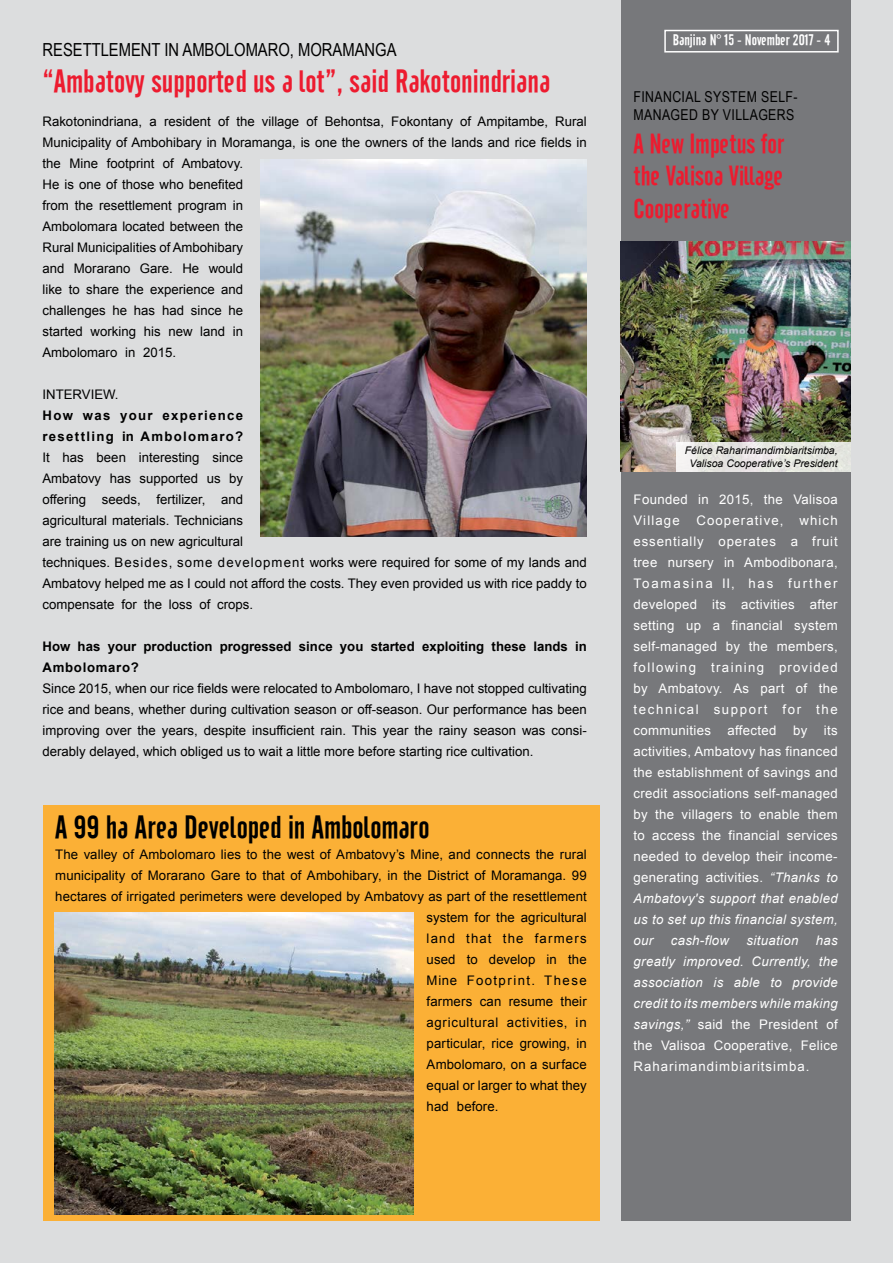
<style>
.page{position:relative;width:893px;height:1263px;background:#dcddde}
.page>*{position:absolute;margin:0;border:0;box-sizing:border-box;transform-origin:0 0}
.t1{font:31.5px "Cafeta";color:#ed1b2f}
.t2{font:31.5px "Cafeta";color:#000}
.t3{font:27px/32.4px "Cafeta";color:#ed1b2f;text-align:justify}
.t4{font:18px "Arial Narrow";color:#000}
.t5{font:15px/18px "Arial Narrow";letter-spacing:.025em;color:#000}
.t6{font:15px "Cafeta";color:#fff}
.t7{font:13.2px/21px "Arial";color:#000}
.t8{font:13.2px/21px "Arial";letter-spacing:.025em;color:#fff;text-align:justify}
.t9{font:italic 13.2px/21px "Arial";letter-spacing:.025em;color:#fff;text-align:justify}
.t10{font:700 13.2px/21px "Arial";color:#000}
.t11{font:700 13.2px/21px "Arial";letter-spacing:.1em;color:#000}
.t12{font:13.2px "Arial";letter-spacing:.05em;color:#000}
.t13{font:13.2px "Arial";letter-spacing:.11em;color:#000}
.t14{font:13.2px "Arial";letter-spacing:.09em;color:#000}
.t15{font:italic 10.5px/12.6px "Arial";color:#000;text-align:center}
.s1{font-style:italic}
.s2{font-style:normal}
</style>
<div class="page">
<div style="left:621px;top:0;width:229px;height:1220px;background:#77787b"></div>
<img style="left:621px;top:241px;width:229px;height:231px">
<img style="left:260px;top:159px;width:327px;height:378px">
<div style="left:43px;top:805px;width:556px;height:415px;background:#fbb036"></div>
<img style="left:54px;top:912px;width:360px;height:302px">
<svg style="left:676px;top:442px;width:174px;height:30px;fill:#e7e7e2"></svg>
<div style="left:664px;top:30px;width:175px;height:23px;border:2px solid #fff"></div>
<h3 class="t4" style="left:43px;top:36px;width:356px">RESETTLEMENT IN AM BOLOMARO, MORAMANGA</h3>
<h1 class="t1" style="left:43px;top:63px;width:509px">“Ambatovy supported us a lot”, said Rakotonindriana</h1>
<p class="t7" style="left:43px;top:111px;width:546px">Rakotonindriana, a resident of the village of Behontsa, Fokontany of Ampitambe, Rural Municipality of Ambohibary in Moramanga, is one the owners of the lands and rice fields in the Mine footprint of Ambatovy.<br>He is one of those who benefited<br>from the resettlement program in<br>Ambolomara located between the<br>Rural Municipalities of Ambohibary<br>and Morarano Gare. He would<br>like to share the experience and<br>challenges he has had since he<br>started working his new land in<br>Ambolomaro in 2015.</p>
<p class="t7" style="left:43px;top:384px;width:14px">Interview</p>
<p class="t7" style="left:115px;top:384px;width:5px">.</p>
<p class="t11" style="left:43px;top:405px;width:202px">How was your experience resettling in Ambolomaro?</p>
<p class="t7" style="left:43px;top:447px;width:546px">It has been interesting since<br>Ambatovy has supported us by<br>offering seeds, fertilizer, and<br>agricultural materials. Technicians<br>are training us on new agricultural<br>techniques. Besides, some development works were required for some of my lands and Ambatovy helped me as I could not afford the costs. They even provided us with rice paddy to compensate for the loss of crops.</p>
<p class="t10" style="left:43px;top:636px;width:546px">How has your production progressed since you started exploiting these lands in<br>Ambolomaro?</p>
<p class="t7" style="left:43px;top:678px;width:546px;text-align:justify">Since 2015, when our rice fields were relocated to Ambolomaro, I have not stopped cultivating rice and beans, whether during cultivation season or off-season. Our performance has been improving over the years, despite insufficient rain. This year the rainy season was consi&shy;derably delayed, which obliged us to wait a little more before starting rice cultivation.</p>
<h1 class="t2" style="left:55px;top:809px;width:376px">A 99 ha Area Developed in Ambolomaro</h1>
<p class="t7" style="left:55px;top:844px;width:533px">The valley of Ambolomaro lies to the west of Ambatovy’s Mine, and connects the rural</p>
<p class="t7" style="left:55px;top:865px;width:533px">municipality of Morarano Gare to that of Ambohibary, in the District of Moramanga. 99</p>
<p class="t7" style="left:55px;top:886px;width:533px">hectares of irrigated perimeters were developed by Ambatovy as part of the resettlement</p>
<p class="t7" style="left:427px;top:907px;width:162px">system for the agricultural</p>
<p class="t14" style="left:427px;top:929px;width:162px">land that the farmers</p>
<p class="t7" style="left:427px;top:949px;width:162px">used to develop in the</p>
<p class="t13" style="left:427px;top:971px;width:162px">Mine Footprint. These</p>
<p class="t7" style="left:427px;top:991px;width:162px">farmers can resume their</p>
<p class="t12" style="left:427px;top:1013px;width:162px">agricultural activities, in</p>
<p class="t7" style="left:427px;top:1033px;width:162px">particular, rice growing, in</p>
<p class="t7" style="left:427px;top:1054px;width:162px">Ambolomaro, on a surface</p>
<p class="t7" style="left:427px;top:1075px;width:162px">equal or larger to what they</p>
<p class="t7" style="left:427px;top:1096px;width:73px">had before.</p>
<p class="t6" style="left:673px;top:31px;width:159px">Banjina N° 15 - November 2017 - 4</p>
<p class="t5" style="left:634px;top:88px;width:165px">FINANCIAL SYSTEM SELF-<br>MANAGED BY VILLAGERS</p>
<h2 class="t3" style="left:634px;top:128px;width:152px">A New Impetus for the Valisoa Village Cooperative</h2>
<p class="t15" style="left:685px;top:445px;width:154px">Félice Raharimandimbiaritsimba,<br>Valisoa Cooperative’s President</p>
<p class="t8" style="left:634px;top:489px;width:206px">Founded in 2015, the Valisoa<br>Village</p>
<p class="t8" style="left:634px;top:510px;width:206px;text-indent:63px">Cooperative, which essentially operates a fruit tree nursery in Ambodibonara, Toamasina II, has further developed its activities after setting up a financial system self-managed by the members, following training provided by Ambatovy. As part of the technical support for the communities</p>
<p class="t8" style="left:727px;top:720px;width:51px">affected</p>
<p class="t8" style="left:793px;top:720px;width:16px">by</p>
<p class="t8" style="left:634px;top:720px;width:206px;text-indent:190px">its activities, Ambatovy has financed the establishment of savings and credit associations self-managed by the villagers to enable them to access the financial services needed to develop their income&shy;generating activities. <span class="s1">“Thanks to Ambatovy's support that enabled us to set up this financial system, our</span></p>
<p class="t9" style="left:671px;top:930px;width:60px">cash-flow</p>
<p class="t9" style="left:746px;top:930px;width:53px">situation</p>
<p class="t9" style="left:634px;top:930px;width:206px;text-indent:182px">has greatly improved. Currently, the association is able to provide credit to its members while making savings,” <span class="s2">said the President of the Valisoa Cooperative, Felice Raharimandimbiaritsimba.</span></p>
</div>
